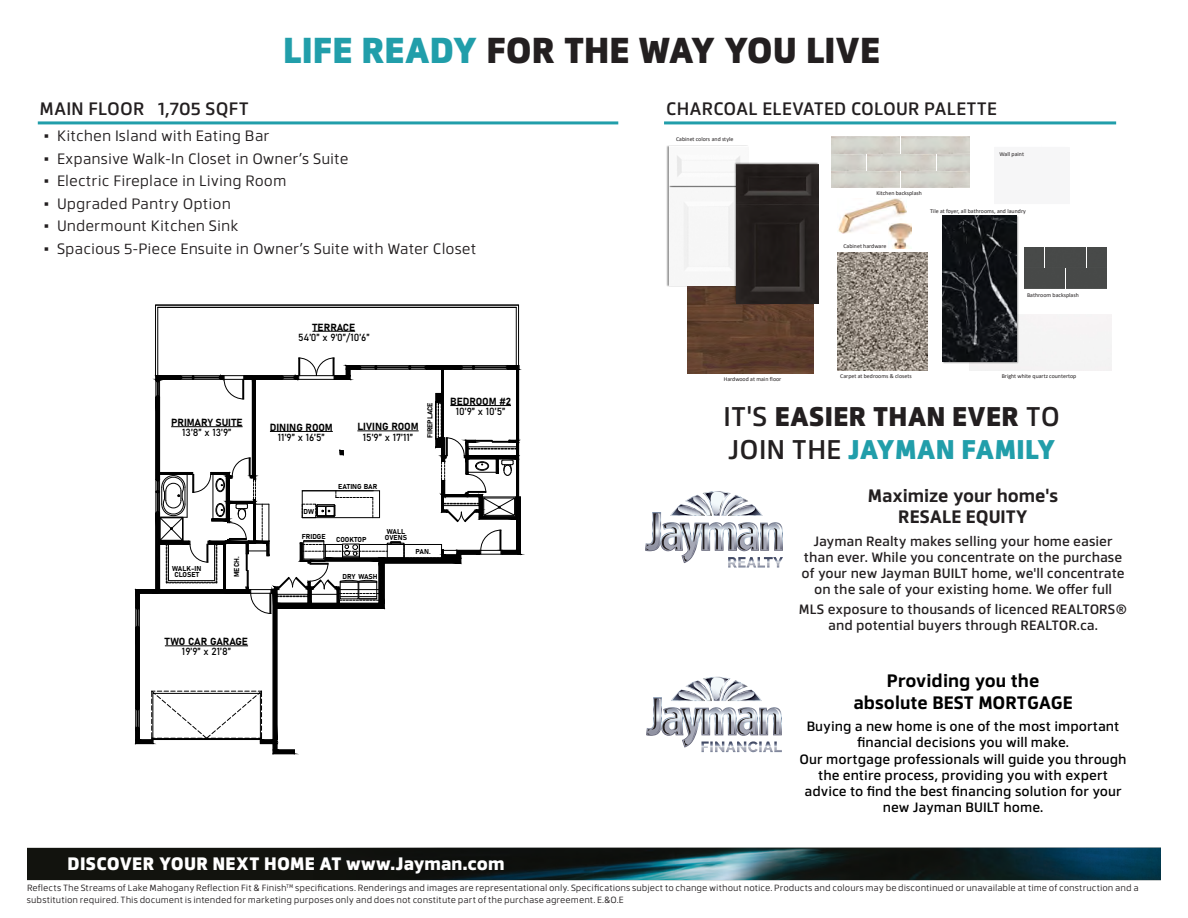
<style>
.page{position:relative;width:1188px;height:918px;background:#fff}
.page>*{position:absolute;margin:0;border:0;box-sizing:border-box;transform-origin:0 0}
.t1{font:800 36px "Facto";color:#231f20}
.t2{font:800 27px/32.4px "Facto";letter-spacing:.01em;color:#231f20}
.t3{font:500 18px "Facto";letter-spacing:.01em;color:#231f20}
.t4{font:800 18px "Facto";letter-spacing:.01em;color:#fff}
.t5{font:700 18px/21.6px "Facto";color:#000;text-align:center}
.t6{font:700 18px/21.6px "Facto";color:#231f20;text-align:center}
.t7{font:15px "Facto";color:#231f20}
.t8{font:500 13.5px/16.2px "Facto";color:#231f20;text-align:center}
.t9{font:500 13.5px/16.2px "Facto";color:#000;text-align:center}
.t10{font:10.2px/10.2px "Bahnschrift";color:#000;text-align:center}
.t11{font:9px/12px "Facto";color:#231f20}
.t12{font:7.05px/5.8px "Bahnschrift";color:#000;text-align:center}
.t13{font:6px "Calibri";color:#231f20}
.s1{color:#219eaa}
.s2{font-weight:500}
</style>
<div class="page">
<svg style="left:687px;top:136px;width:425px;height:238px"></svg>
<img style="left:688px;top:287px;width:125px;height:87px">
<div style="left:994px;top:147px;width:76px;height:57px;background:#f6f6f7"></div>
<img style="left:837px;top:252px;width:91px;height:119px">
<img style="left:666px;top:145px;width:83px;height:142px">
<img style="left:669px;top:147px;width:80px;height:139px">
<div style="left:969px;top:315px;width:143px;height:56px;background:#f4f4f4"></div>
<img style="left:733px;top:161px;width:86px;height:143px">
<img style="left:736px;top:165px;width:82px;height:138px">
<div style="left:1024px;top:247px;width:83px;height:20px;background:#484a49"></div>
<div style="left:1024px;top:269px;width:83px;height:20px;background:#474948"></div>
<img style="left:832px;top:137px;width:137px;height:16px">
<img style="left:867px;top:154px;width:68px;height:16px">
<img style="left:832px;top:154px;width:33px;height:16px">
<img style="left:937px;top:154px;width:32px;height:16px">
<img style="left:832px;top:172px;width:137px;height:16px">
<img style="left:837px;top:199px;width:70px;height:35px">
<img style="left:888px;top:223px;width:23px;height:25px">
<img style="left:942px;top:215px;width:77px;height:150px">
<img style="left:943px;top:216px;width:73px;height:146px">
<img style="left:1038px;top:146px;width:37px;height:1px">
<hr style="left:664px;top:121px;width:452px;height:3px;background:#219eaa">
<div style="left:27px;top:848px;width:1134px;height:32px;background:#12130e"></div>
<img style="left:443px;top:848px;width:718px;height:32px">
<hr style="left:38px;top:121px;width:580px;height:3px;background:#219eaa">
<svg style="left:645px;top:491px;width:138px;height:77px"></svg>
<svg style="left:646px;top:677px;width:136px;height:75px"></svg>
<svg style="left:135px;top:305px;width:386px;height:449px"></svg>
<p class="t1" style="left:283px;top:23px;width:599px"><span class="s1">LIFE READY</span> FOR THE WAY YOU LIVE</p>
<p class="t3" style="left:39px;top:95px;width:211px">MAIN FLOOR 1,705 SQFT</p>
<p class="t7" style="left:44px;top:125px;width:228px">• Kitchen Island with Eating Bar</p>
<p class="t7" style="left:44px;top:147px;width:307px">• Expansive Walk-In Closet in Owner’s Suite</p>
<p class="t7" style="left:44px;top:170px;width:244px">• Electric Fireplace in Living Room</p>
<p class="t7" style="left:44px;top:192px;width:189px">• Upgraded Pantry Option</p>
<p class="t7" style="left:44px;top:215px;width:197px">• Undermount Kitchen Sink</p>
<p class="t7" style="left:44px;top:237px;width:435px">• Spacious 5-Piece Ensuite in Owner’s Suite with Water Closet</p>
<p class="t10" style="left:171px;top:417px;width:73px">PRIMARY SUITE<br>13’8” x 13’9”</p>
<p class="t12" style="left:172px;top:565px;width:31px">WALK-IN<br>CLOSET</p>
<p class="t12" style="left:233px;top:577px;width:22px;rotate:-90deg">MECH.</p>
<p class="t10" style="left:298px;top:321px;width:73px">TERRACE<br>54’0” x 9’0”/10’6”</p>
<p class="t10" style="left:270px;top:422px;width:64px">DINING ROOM<br>11’9” x 16’5”</p>
<p class="t10" style="left:357px;top:421px;width:63px">LIVING ROOM<br>15’9” x 17’11”</p>
<p class="t12" style="left:427px;top:438px;width:38px;rotate:-90deg">FIREPLACE</p>
<p class="t12" style="left:304px;top:508px;width:12px">DW</p>
<p class="t12" style="left:338px;top:483px;width:41px">EATING BAR</p>
<p class="t12" style="left:387px;top:528px;width:20px">WALL</p>
<p class="t12" style="left:302px;top:533px;width:25px">FRIDGE</p>
<p class="t12" style="left:385px;top:534px;width:24px">OVENS</p>
<p class="t12" style="left:336px;top:536px;width:32px">COOKTOP</p>
<p class="t12" style="left:343px;top:573px;width:36px">DRY WASH</p>
<p class="t12" style="left:416px;top:548px;width:17px">PAN.</p>
<p class="t10" style="left:450px;top:396px;width:62px">BEDROOM #2<br>10’9” x 10’5”</p>
<p class="t10" style="left:165px;top:636px;width:85px">TWO CAR GARAGE<br>19’9” x 21’8”</p>
<p class="t4" style="left:67px;top:850px;width:439px">DISCOVER YOUR NEXT HOME AT www.Jayman.com</p>
<p class="t3" style="left:666px;top:95px;width:332px">CHARCOAL ELEVATED COLOUR PALETTE</p>
<p class="t13" style="left:676px;top:135px;width:59px">Cabinet colors and style</p>
<p class="t13" style="left:1000px;top:149px;width:26px">Wall paint</p>
<p class="t13" style="left:876px;top:189px;width:47px">Kitchen backsplash</p>
<p class="t13" style="left:930px;top:207px;width:97px">Tile at foyer, all bathrooms, and laundry</p>
<p class="t13" style="left:843px;top:242px;width:44px">Cabinet hardware</p>
<p class="t13" style="left:1027px;top:291px;width:53px">Bathroom backsplash</p>
<p class="t13" style="left:724px;top:375px;width:59px">Hardwood at main floor</p>
<p class="t13" style="left:840px;top:372px;width:73px">Carpet at bedrooms &amp; closets</p>
<p class="t13" style="left:1002px;top:372px;width:76px">Bright white quartz countertop</p>
<p class="t2" style="left:724px;top:399px;width:338px"><span class="s2">IT'S</span> EASIER THAN EVER <span class="s2">TO<br>JOIN THE</span> <span class="s1">JAYMAN FAMILY</span></p>
<p class="t6" style="left:868px;top:484px;width:192px">Maximize your home's<br>RESALE EQUITY</p>
<p class="t8" style="left:801px;top:532px;width:325px">Jayman Realty makes selling your home easier than ever. While you concentrate on the purchase of your new Jayman BUILT home, we'll concentrate on the sale of your existing home. We offer full</p>
<p class="t8" style="left:799px;top:600px;width:330px">MLS exposure to thousands of licenced REALTORS® and potential buyers through REALTOR.ca.</p>
<p class="t5" style="left:853px;top:669px;width:221px">Providing you the absolute BEST MORTGAGE</p>
<p class="t9" style="left:800px;top:717px;width:328px">Buying a new home is one of the most important financial decisions you will make.<br>Our mortgage professionals will guide you through the entire process, providing you with expert advice to find the best financing solution for your new Jayman BUILT home.</p>
<p class="t11" style="left:27px;top:881px;width:1113px">Reflects The Streams of Lake Mahogany Reflection Fit &amp; Finish<sup>TM</sup> specifications. Renderings and images are representational only. Specifications subject to change without notice. Products and colours may be discontinued or unavailable at time of construction and a substitution required. This document is intended for marketing purposes only and does not constitute part of the purchase agreement. E.&amp;O.E</p>
</div>
